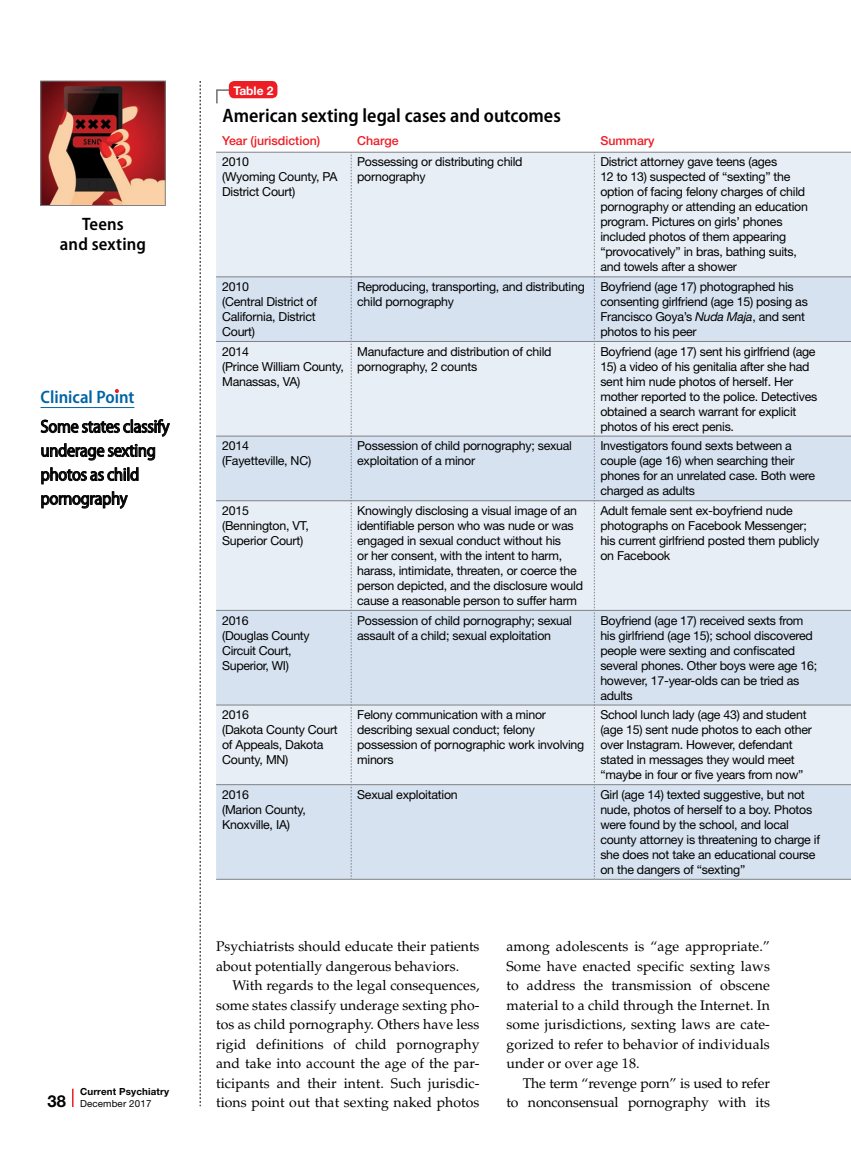
<style>
.page{position:relative;width:851px;height:1161px;background:#fff}
.page>*{position:absolute;margin:0;border:0;box-sizing:border-box;transform-origin:0 0}
.tabletitle{font:600 semi-condensed 19.5px "Myriad Pro";color:#000}
.clinical_point{font:semi-condensed 18px/24px "Myriad Pro";letter-spacing:-.02em;color:#000}
.t1{font:600 semi-condensed 18px/19.5px "Myriad Pro";letter-spacing:.01em;color:#000;text-align:center}
.t2{font:600 semi-condensed 18px "Myriad Pro";color:#0063a5}
.body_indent{font:14.1px/19.5px "Palatino LT Std";letter-spacing:.005em;color:#000;text-align:justify}
.body{font:14.1px/19.5px "Palatino LT Std";color:#000}
.tablebody{font:12.3px/15px "Helvetica Neue LT Std";letter-spacing:-.02em;color:#000}
.tablesub_red{font:500 12.3px "Helvetica Neue LT Std";color:#ed1d24}
.tabletitle_no{font:700 12px "Helvetica Neue LT Std";color:#fff}
.t3{font:700 9.75px/12px "Helvetica Neue LT Std";letter-spacing:.015em;color:#000}
.s1{font-size:16.5px}
.s2{font-weight:400}
.s3{font-style:italic}
</style>
<div class="page">
<img style="left:42px;top:83px;width:121px;height:121px">
<div style="left:40px;top:81px;width:125px;height:125px;border:1px solid #808285"></div>
<svg style="left:200px;top:81px;width:1px;height:1025px"></svg>
<svg style="left:72px;top:1089px;width:2px;height:18px"></svg>
<hr style="left:40px;top:407px;width:94px;height:1px;background:#0063a5">
<svg style="left:41px;top:419px;width:129px;height:18px"></svg>
<svg style="left:41px;top:443px;width:114px;height:18px"></svg>
<svg style="left:41px;top:467px;width:97px;height:18px"></svg>
<svg style="left:41px;top:491px;width:87px;height:18px"></svg>
<svg style="left:114px;top:389px;width:5px;height:4px"></svg>
<svg style="left:216px;top:89px;width:16px;height:15px"></svg>
<div style="left:229px;top:81px;width:48px;height:17px;background:#ed1d24;border-radius:5px"></div>
<div style="left:216px;top:153px;width:634px;height:124px;background:#e8eef6"></div>
<svg style="left:216px;top:278px;width:634px;height:601px;background:#dee7f2"></svg>
<hr style="left:216px;top:879px;width:135px;height:1px;background:#808285">
<hr style="left:351px;top:879px;width:243px;height:1px;background:#808285">
<hr style="left:594px;top:879px;width:256px;height:1px;background:#808285">
<hr style="left:216px;top:705px;width:135px;height:1px;background:#808285">
<hr style="left:351px;top:705px;width:243px;height:1px;background:#808285">
<hr style="left:594px;top:705px;width:256px;height:1px;background:#808285">
<hr style="left:216px;top:784px;width:135px;height:1px;background:#808285">
<hr style="left:351px;top:784px;width:243px;height:1px;background:#808285">
<hr style="left:594px;top:784px;width:256px;height:1px;background:#808285">
<hr style="left:216px;top:501px;width:135px;height:1px;background:#808285">
<hr style="left:351px;top:501px;width:243px;height:1px;background:#808285">
<hr style="left:594px;top:501px;width:256px;height:1px;background:#808285">
<hr style="left:216px;top:610px;width:135px;height:1px;background:#808285">
<hr style="left:351px;top:610px;width:243px;height:1px;background:#808285">
<hr style="left:594px;top:610px;width:256px;height:1px;background:#808285">
<hr style="left:216px;top:341px;width:135px;height:1px;background:#808285">
<hr style="left:351px;top:341px;width:243px;height:1px;background:#808285">
<hr style="left:594px;top:341px;width:256px;height:1px;background:#808285">
<hr style="left:216px;top:436px;width:135px;height:1px;background:#808285">
<hr style="left:351px;top:436px;width:243px;height:1px;background:#808285">
<hr style="left:594px;top:436px;width:256px;height:1px;background:#808285">
<hr style="left:216px;top:152px;width:135px;height:1px;background:#808285">
<hr style="left:351px;top:152px;width:243px;height:1px;background:#808285">
<hr style="left:594px;top:152px;width:256px;height:1px;background:#808285">
<hr style="left:216px;top:277px;width:135px;height:1px;background:#808285">
<hr style="left:351px;top:277px;width:243px;height:1px;background:#808285">
<hr style="left:594px;top:277px;width:256px;height:1px;background:#808285">
<svg style="left:351px;top:152px;width:1px;height:727px"></svg>
<svg style="left:594px;top:152px;width:1px;height:727px"></svg>
<h2 class="t1" style="left:60px;top:214px;width:88px">Teens<br>and sexting</h2>
<p class="t2" style="left:40px;top:386px;width:95px">Clinical Point</p>
<p class="clinical_point" style="left:40px;top:414px;width:130px">Some states classify underage sexting photos as child pornography</p>
<p class="t3" style="left:47px;top:1085px;width:123px;text-indent:33px">Current Psychiatry<br><span class="s1">38</span> <span class="s2">December 2017</span></p>
<p class="tabletitle_no" style="left:233px;top:83px;width:42px">Table 2</p>
<p class="tabletitle" style="left:222px;top:103px;width:340px">American sexting legal cases and outcomes</p>
<p class="tablesub_red" style="left:222px;top:134px;width:100px">Year (jurisdiction)</p>
<p class="tablesub_red" style="left:357px;top:134px;width:43px">Charge</p>
<p class="tablesub_red" style="left:600px;top:134px;width:56px">Summary</p>
<p class="tablebody" style="left:222px;top:154px;width:117px">2010<br>(Wyoming County, PA<br>District Court)</p>
<p class="tablebody" style="left:357px;top:154px;width:167px">Possessing or distributing child pornography</p>
<p class="tablebody" style="left:600px;top:154px;width:209px">District attorney gave teens (ages<br>12 to 13) suspected of “sexting” the option of facing felony charges of child pornography or attending an education program. Pictures on girls’ phones included photos of them appearing “provocatively” in bras, bathing suits, and towels after a shower</p>
<p class="tablebody" style="left:222px;top:279px;width:96px">2010<br>(Central District of<br>California, District<br>Court)</p>
<p class="tablebody" style="left:357px;top:279px;width:229px">Reproducing, transporting, and distributing child pornography</p>
<p class="tablebody" style="left:600px;top:279px;width:209px">Boyfriend (age 17) photographed his consenting girlfriend (age 15) posing as Francisco Goya’s <span class="s3">Nuda Maja</span>, and sent photos to his peer</p>
<p class="tablebody" style="left:222px;top:344px;width:123px">2014<br>(Prince William County,<br>Manassas, VA)</p>
<p class="tablebody" style="left:357px;top:344px;width:196px">Manufacture and distribution of child pornography, 2 counts</p>
<p class="tablebody" style="left:600px;top:344px;width:217px">Boyfriend (age 17) sent his girlfriend (age</p>
<p class="tablebody" style="left:600px;top:359px;width:218px">15) a video of his genitalia after she had sent him nude photos of herself. Her mother reported to the police. Detectives obtained a search warrant for explicit photos of his erect penis.</p>
<p class="tablebody" style="left:222px;top:438px;width:91px">2014 (Fayetteville, NC)</p>
<p class="tablebody" style="left:357px;top:438px;width:216px">Possession of child pornography; sexual exploitation of a minor</p>
<p class="tablebody" style="left:600px;top:438px;width:216px">Investigators found sexts between a couple (age 16) when searching their phones for an unrelated case. Both were charged as adults</p>
<p class="tablebody" style="left:222px;top:503px;width:88px">2015 (Bennington, VT,<br>Superior Court)</p>
<p class="tablebody" style="left:357px;top:503px;width:227px">Knowingly disclosing a visual image of an identifiable person who was nude or was engaged in sexual conduct without his<br>or her consent, with the intent to harm, harass, intimidate, threaten, or coerce the person depicted, and the disclosure would cause a reasonable person to suffer harm</p>
<p class="tablebody" style="left:600px;top:503px;width:220px">Adult female sent ex-boyfriend nude photographs on Facebook Messenger; his current girlfriend posted them publicly on Facebook</p>
<p class="tablebody" style="left:222px;top:613px;width:89px">2016<br>(Douglas County<br>Circuit Court,<br>Superior, WI)</p>
<p class="tablebody" style="left:357px;top:613px;width:216px">Possession of child pornography; sexual assault of a child; sexual exploitation</p>
<p class="tablebody" style="left:600px;top:613px;width:218px">Boyfriend (age 17) received sexts from his girlfriend (age 15); school discovered people were sexting and confiscated several phones. Other boys were age 16; however, 17-year-olds can be tried as adults</p>
<p class="tablebody" style="left:222px;top:707px;width:117px">2016<br>(Dakota County Court of Appeals, Dakota<br>County, MN)</p>
<p class="tablebody" style="left:357px;top:707px;width:229px">Felony communication with a minor describing sexual conduct; felony possession of pornographic work involving minors</p>
<p class="tablebody" style="left:600px;top:707px;width:213px">School lunch lady (age 43) and student (age 15) sent nude photos to each other over Instagram. However, defendant stated in messages they would meet “maybe in four or five years from now”</p>
<p class="tablebody" style="left:222px;top:787px;width:85px">2016<br>(Marion County,<br>Knoxville, IA)</p>
<p class="tablebody" style="left:357px;top:787px;width:102px">Sexual exploitation</p>
<p class="tablebody" style="left:600px;top:787px;width:221px">Girl (age 14) texted suggestive, but not nude, photos of herself to a boy. Photos were found by the school, and local county attorney is threatening to charge if she does not take an educational course on the dangers of “sexting”</p>
<p class="body" style="left:216px;top:937px;width:265px">Psychiatrists should educate their patients about potentially dangerous behaviors.</p>
<p class="body_indent" style="left:216px;top:976px;width:265px;text-indent:16px">With regards to the legal consequences, some states classify underage sexting pho&shy;tos as child pornography. Others have less rigid definitions of child pornography and take into account the age of the par&shy;ticipants and their intent. Such jurisdic&shy;tions point out that sexting naked photos</p>
<p class="body_indent" style="left:506px;top:937px;width:265px">among adolescents is “age appropriate.” Some have enacted specific sexting laws to address the transmission of obscene material to a child through the Internet. In some jurisdictions, sexting laws are cate&shy;gorized to refer to behavior of individuals under or over age 18.</p>
<p class="body_indent" style="left:506px;top:1073px;width:265px;text-align:right">The term “revenge porn” is used to refer<br>to nonconsensual pornography with its</p>
</div>
